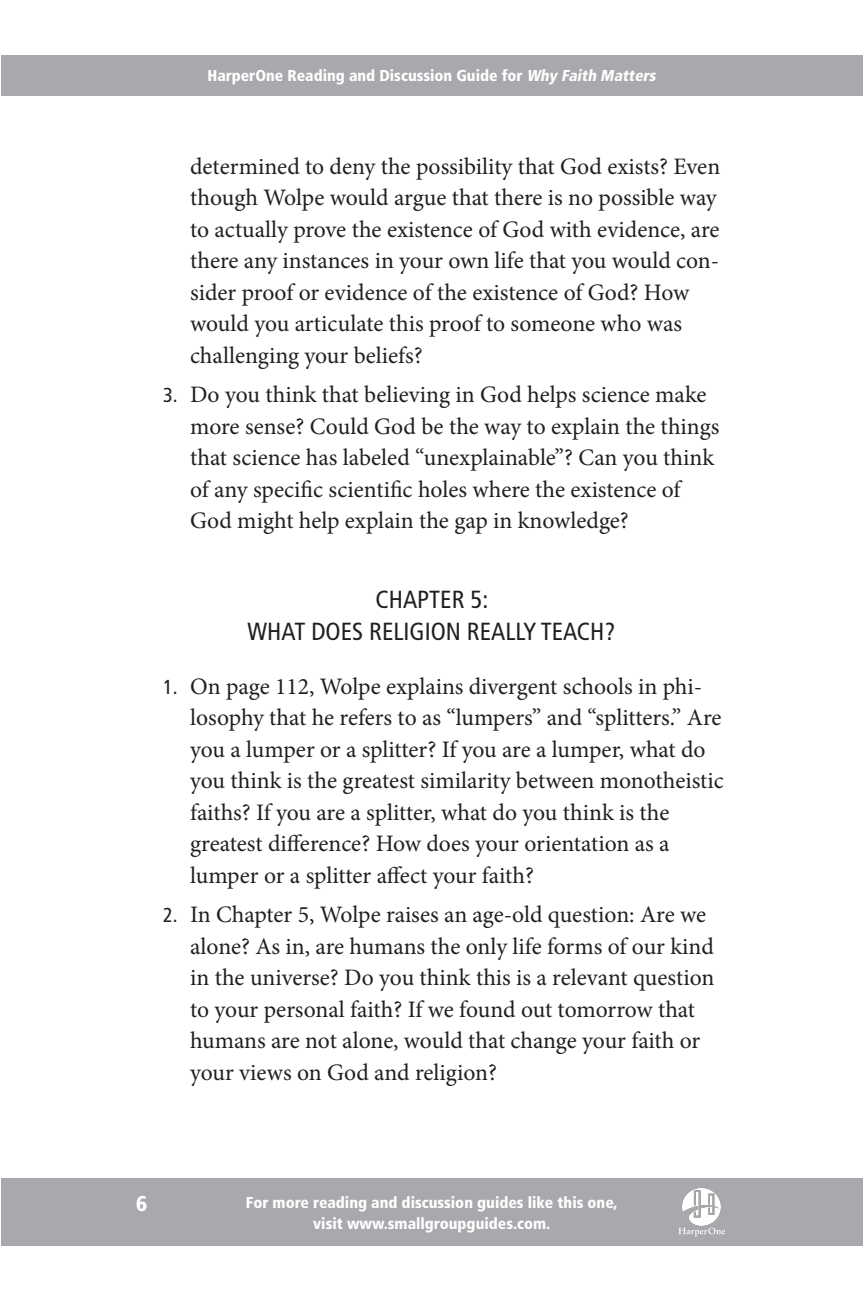
<style>
.page{position:relative;width:863px;height:1299px;background:#fff}
.page>*{position:absolute;margin:0;border:0;box-sizing:border-box;transform-origin:0 0}
.t1{font:condensed 24.75px/31.5px "Frutiger";color:#231f20}
.t2{font:23.62px/31.5px "Minion Pro";letter-spacing:-.005em;color:#231f20}
.t3{font:900 condensed 21.38px "Frutiger";color:#fff}
.t4{font:900 condensed 15.75px/20.2px "Frutiger";color:#fff;text-align:center}
.s1{font-style:italic}
.s2{font-family:"Frutiger";font-stretch:condensed;font-size:20.25px}
</style>
<div class="page">
<div style="left:1px;top:1177px;width:861px;height:67px;background:#a8a9ad"></div>
<div style="left:1px;top:55px;width:861px;height:41px;background:#a8a9ad"></div>
<svg style="left:678px;top:1227px;width:47px;height:9px"></svg>
<img style="left:682px;top:1188px;width:39px;height:38px">
<hr style="left:862px;top:55px;width:1px;height:41px;background:#a8a9ad">
<hr style="left:862px;top:1177px;width:1px;height:67px;background:#a8a9ad">
<p class="t4" style="left:207px;top:65px;width:453px">HarperOne Reading and Discussion Guide for <span class="s1">Why Faith Matters</span></p>
<p class="t2" style="left:190px;top:150px;width:532px">determined to deny the possibility that God exists? Even though Wolpe would argue that there is no possible way to actually prove the existence of God with evidence, are there any instances in your own life that you would con&shy;sider proof or evidence of the existence of God? How would you articulate this proof to someone who was challenging your beliefs?</p>
<p class="t2" style="left:190px;top:379px;width:531px;text-indent:-27px"><span class="s2">3.</span> Do you think that believing in God helps science make more sense? Could God be the way to explain the things that science has labeled “unexplainable”? Can you think of any specific scientific holes where the existence of God might help explain the gap in knowledge?</p>
<p class="t1" style="left:247px;top:584px;width:242px;text-indent:128px">CHAPTER 5:<br>WHAT DOES RELIGION</p>
<p class="t1" style="left:467px;top:615px;width:150px">REALLY TEAC H?</p>
<p class="t2" style="left:190px;top:670px;width:535px;text-indent:-27px"><span class="s2">1.</span> On page 112, Wolpe explains divergent schools in phi&shy;losophy that he refers to as “lumpers” and “splitters.” Are you a lumper or a splitter? If you are a lumper, what do you think is the greatest similarity between monotheistic faiths? If you are a splitter, what do you think is the greatest difference? How does your orientation as a lumper or a splitter affect your faith?</p>
<p class="t2" style="left:190px;top:898px;width:526px;text-indent:-27px"><span class="s2">2.</span> In Chapter 5, Wolpe raises an age-old question: Are we alone? As in, are humans the only life forms of our kind in the universe? Do you think this is a relevant question to your personal faith? If we found out tomorrow that humans are not alone, would that change your faith or your views on God and religion?</p>
<p class="t3" style="left:136px;top:1190px;width:13px">6</p>
<p class="t4" style="left:246px;top:1192px;width:373px">For more reading and discussion guides like this one, visit www.smallgroupguides.com.</p>
</div>
